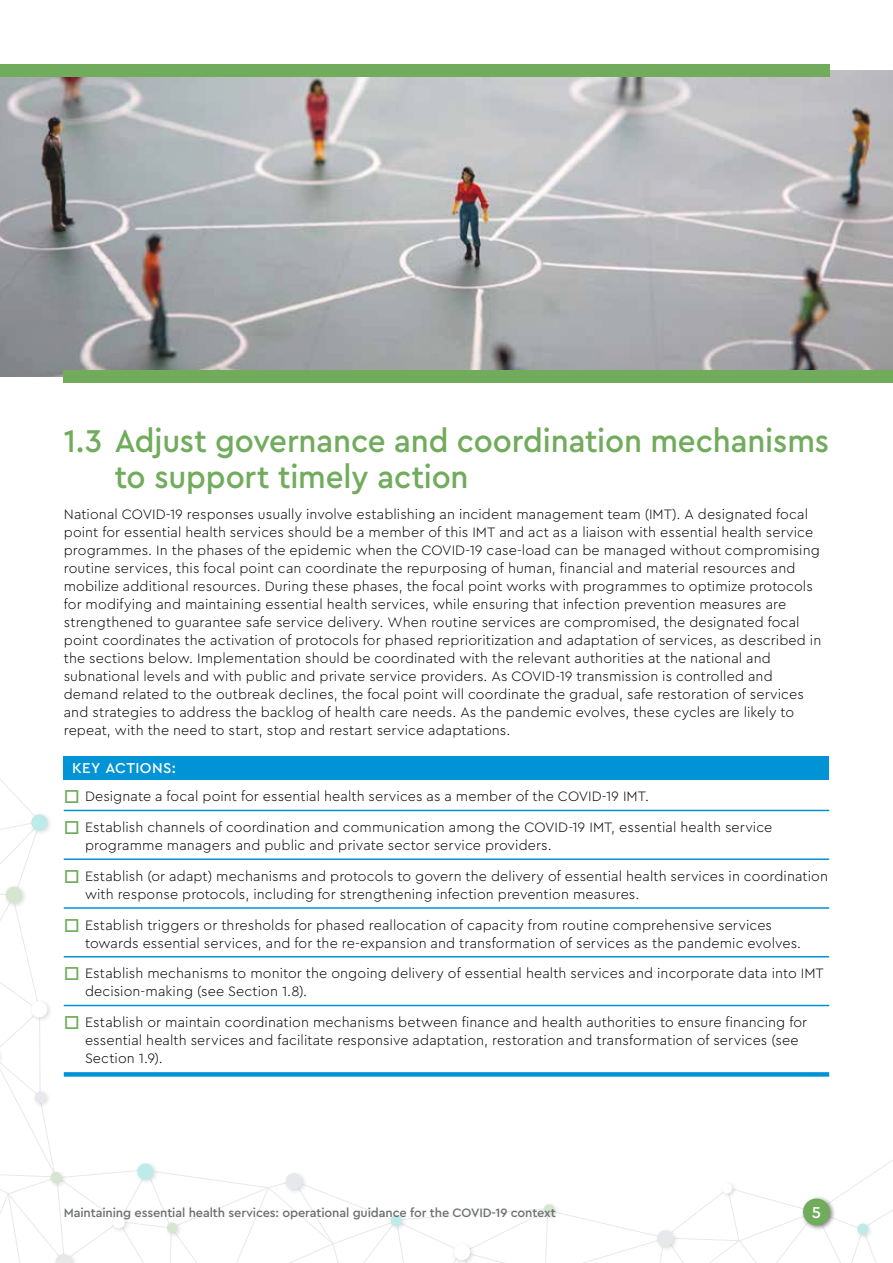
<style>
.page{position:relative;width:893px;height:1263px;background:#fff}
.page>*{position:absolute;margin:0;border:0;box-sizing:border-box;transform-origin:0 0}
.t1{font:500 33px/36px "Cera Pro";letter-spacing:-.005em;color:#70ac5b;scale:.95 1}
.t2{font:500 16.5px "Cera Pro";color:#fff}
.t3{font:500 15px "Cera Pro";letter-spacing:.025em;color:#fff}
.t4{font:300 14.25px/18px "Cera Pro";letter-spacing:.005em;color:#000}
.t5{font:500 12.75px "Cera Pro";letter-spacing:-.01em;color:#6d6e71}
</style>
<div class="page">
<img style="left:0;top:70px;width:893px;height:306px">
<div style="left:64px;top:370px;width:829px;height:13px;background:#70ac5b"></div>
<div style="left:0;top:64px;width:829px;height:13px;background:#70ac5b"></div>
<svg style="left:0;top:756px;width:893px;height:507px"></svg>
<h1 class="t1" style="left:115px;top:421px;width:753px;text-indent:-51px">1.3 Adjust governance and coordination mechanisms to support timely action</h1>
<p class="t4" style="left:64px;top:504px;width:759px">National COVID-19 responses usually involve establishing an incident management team (IMT). A designated focal point for essential health services should be a member of this IMT and act as a liaison with essential health service programmes. In the phases of the epidemic when the COVID-19 case-load can be managed without compromising routine services, this focal point can coordinate the repurposing of human, financial and material resources and mobilize additional resources. During these phases, the focal point works with programmes to optimize protocols for modifying and maintaining essential health services, while ensuring that infection prevention measures are strengthened to guarantee safe service delivery. When routine services are compromised, the designated focal point coordinates the activation of protocols for phased reprioritization and adaptation of services, as described in the sections below. Implementation should be coordinated with the relevant authorities at the national and subnational levels and with public and private service providers. As COVID-19 transmission is controlled and demand related to the outbreak declines, the focal point will coordinate the gradual, safe restoration of services and strategies to address the backlog of health care needs. As the pandemic evolves, these cycles are likely to repeat, with the need to start, stop and restart service adaptations.</p>
<p class="t3" style="left:72px;top:758px;width:105px">KEY ACTIONS:</p>
<p class="t4" style="left:85px;top:781px;width:689px;line-height:30.8px">Designate a focal point for essential health services as a member of the COVID-19 IMT.<br>Establish channels of coordination and communication among the COVID-19 IMT, essential health service</p>
<p class="t4" style="left:85px;top:829px;width:744px;line-height:30.8px">programme managers and public and private sector service providers.<br>Establish (or adapt) mechanisms and protocols to govern the delivery of essential health services in coordination</p>
<p class="t4" style="left:85px;top:878px;width:689px;line-height:30.8px">with response protocols, including for strengthening infection prevention measures.<br>Establish triggers or thresholds for phased reallocation of capacity from routine comprehensive services</p>
<p class="t4" style="left:85px;top:927px;width:740px;line-height:30.8px">towards essential services, and for the re-expansion and transformation of services as the pandemic evolves.<br>Establish mechanisms to monitor the ongoing delivery of essential health services and incorporate data into IMT</p>
<p class="t4" style="left:85px;top:976px;width:724px;line-height:30.8px">decision-making (see Section 1.8).<br>Establish or maintain coordination mechanisms between finance and health authorities to ensure financing for</p>
<p class="t4" style="left:85px;top:1031px;width:715px">essential health services and facilitate responsive adaptation, restoration and transformation of services (see<br>Section 1.9).</p>
<p class="t5" style="left:64px;top:1204px;width:493px">Maintaining essential health services: operational guidance for the COVID-19 context</p>
<p class="t2" style="left:812px;top:1201px;width:11px">5</p>
</div>
